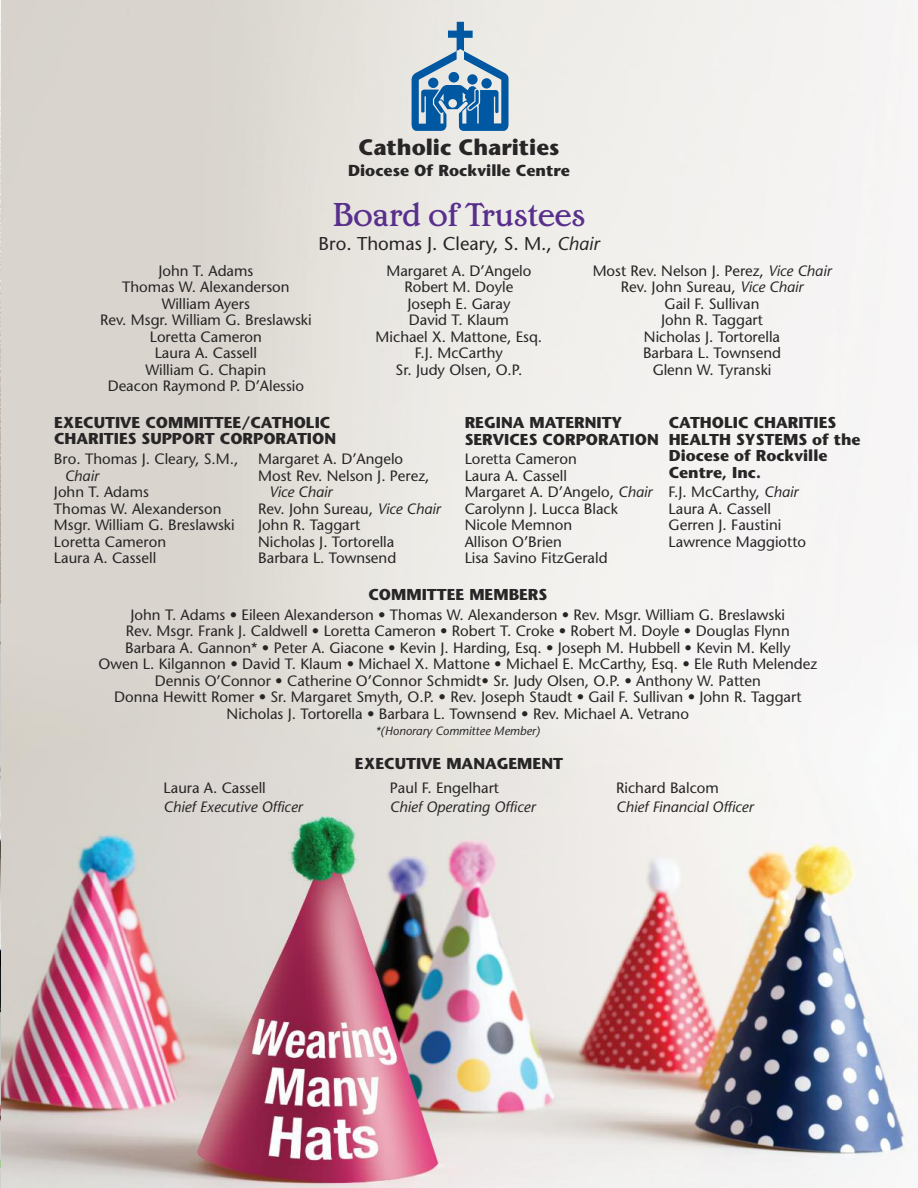
<style>
.page{position:relative;width:918px;height:1188px;background:#fff}
.page>*{position:absolute;margin:0;border:0;box-sizing:border-box;transform-origin:0 0}
.t1{font:34.5px "Edwardian Medium Plain";color:#592f8c}
.t2{font:700 22.35px "Stone Sans";color:#272526}
.t3{font:18.6px "Stone Sans";color:#272526}
.t4{font:700 15.9px "Stone Sans";color:#272526}
.t5{font:700 15.75px/16.6px "Stone Sans";color:#272526}
.t6{font:15px/16.5px "Stone Sans";color:#272526}
.t7{font:italic 15px "Stone Sans";color:#272526}
.t8{font:italic 12px "Stone Sans";color:#272526}
.s1{font-style:italic}
</style>
<div class="page">
<img style="left:1px;top:0;width:917px;height:1188px">
<svg style="left:412px;top:22px;width:97px;height:109px;background:#84a9c7"></svg>
<h2 class="t2" style="left:358px;top:139px;width:203px">Catholic Charities</h2>
<p class="t4" style="left:348px;top:164px;width:223px">Diocese Of Rockville Centre</p>
<h1 class="t1" style="left:332px;top:203px;width:254px">Board of Trustees</h1>
<p class="t3" style="left:319px;top:236px;width:282px">Bro. Thomas J. Cleary, S. M., <span class="s1">Chair</span></p>
<p class="t6" style="left:100px;top:264px;width:213px;text-align:center">John T. Adams<br>Thomas W. Alexanderson<br>William Ayers<br>Rev. Msgr. William G. Breslawski<br>Loretta Cameron<br>Laura A. Cassell<br>William G. Chapin<br>Deacon Raymond P. D’Alessio</p>
<p class="t6" style="left:376px;top:264px;width:168px;text-align:center">Margaret A. D’Angelo<br>Robert M. Doyle<br>Joseph E. Garay<br>David T. Klaum<br>Michael X. Mattone, Esq.<br>F.J. McCarthy<br>Sr. Judy Olsen, O.P.</p>
<p class="t6" style="left:593px;top:264px;width:240px;text-align:center">Most Rev. Nelson J. Perez, <span class="s1">Vice Chair<br></span>Rev. John Sureau, <span class="s1">Vice Chair<br></span>Gail F. Sullivan<br>John R. Taggart<br>Nicholas J. Tortorella<br>Barbara L. Townsend<br>Glenn W. Tyranski</p>
<p class="t5" style="left:54px;top:416px;width:284px">EXECUTIVE COMMITTEE/CATHOLIC<br>CHARITIES SUPPORT CORPORATION</p>
<p class="t5" style="left:465px;top:416px;width:195px">REGINA MATERNITY<br>SERVICES CORPORATION</p>
<p class="t6" style="left:465px;top:452px;width:189px">Loretta Cameron<br>Laura A. Cassell<br>Margaret A. D’Angelo, <span class="s1">Chair<br></span>Carolynn J. Lucca Black<br>Nicole Memnon<br>Allison O’Brien<br>Lisa Savino FitzGerald</p>
<p class="t5" style="left:669px;top:416px;width:193px">CATHOLIC CHARITIES<br>HEALTH SYSTEMS of the<br>Diocese of Rockville<br>Centre, Inc.</p>
<p class="t6" style="left:669px;top:486px;width:139px">F.J. McCarthy, <span class="s1">Chair<br></span>Laura A. Cassell<br>Gerren J. Faustini<br>Lawrence Maggiotto</p>
<p class="t6" style="left:54px;top:452px;width:186px">Bro. Thomas J. Cleary, S.M.,</p>
<p class="t7" style="left:65px;top:470px;width:35px">Chair</p>
<p class="t6" style="left:54px;top:485px;width:182px">John T. Adams<br>Thomas W. Alexanderson<br>Msgr. William G. Breslawski<br>Loretta Cameron<br>Laura A. Cassell</p>
<p class="t6" style="left:258px;top:452px;width:173px">Margaret A. D’Angelo<br>Most Rev. Nelson J. Perez,</p>
<p class="t6" style="left:258px;top:485px;width:184px;text-indent:11px"><span class="s1">Vice Chair<br></span>Rev. John Sureau, <span class="s1">Vice Chair<br></span>John R. Taggart<br>Nicholas J. Tortorella<br>Barbara L. Townsend</p>
<p class="t5" style="left:368px;top:588px;width:180px">COMMITTEE MEMBERS</p>
<p class="t6" style="left:99px;top:608px;width:720px;text-align:center">John T. Adams • Eileen Alexanderson • Thomas W. Alexanderson • Rev. Msgr. William G. Breslawski<br>Rev. Msgr. Frank J. Caldwell • Loretta Cameron • Robert T. Croke • Robert M. Doyle • Douglas Flynn<br>Barbara A. Gannon* • Peter A. Giacone • Kevin J. Harding, Esq. • Joseph M. Hubbell • Kevin M. Kelly<br>Owen L. Kilgannon • David T. Klaum • Michael X. Mattone • Michael E. McCarthy, Esq. • Ele Ruth Melendez Dennis O’Connor • Catherine O’Connor Schmidt• Sr. Judy Olsen, O.P. • Anthony W. Patten<br>Donna Hewitt Romer • Sr. Margaret Smyth, O.P. • Rev. Joseph Staudt • Gail F. Sullivan • John R. Taggart Nicholas J. Tortorella • Barbara L. Townsend • Rev. Michael A. Vetrano</p>
<p class="t8" style="left:375px;top:726px;width:166px">*(Honorary Committee Member)</p>
<p class="t6" style="left:164px;top:781px;width:104px">Laura A. Cassell</p>
<p class="t7" style="left:164px;top:801px;width:141px">Chief Executive Officer</p>
<p class="t5" style="left:355px;top:757px;width:210px">EXECUTIVE MANAGEMENT</p>
<p class="t6" style="left:390px;top:781px;width:111px">Paul F. Engelhart</p>
<p class="t7" style="left:390px;top:801px;width:147px">Chief Operating Officer</p>
<p class="t6" style="left:616px;top:781px;width:104px">Richard Balcom</p>
<p class="t7" style="left:616px;top:801px;width:139px">Chief Financial Officer</p>
</div>
